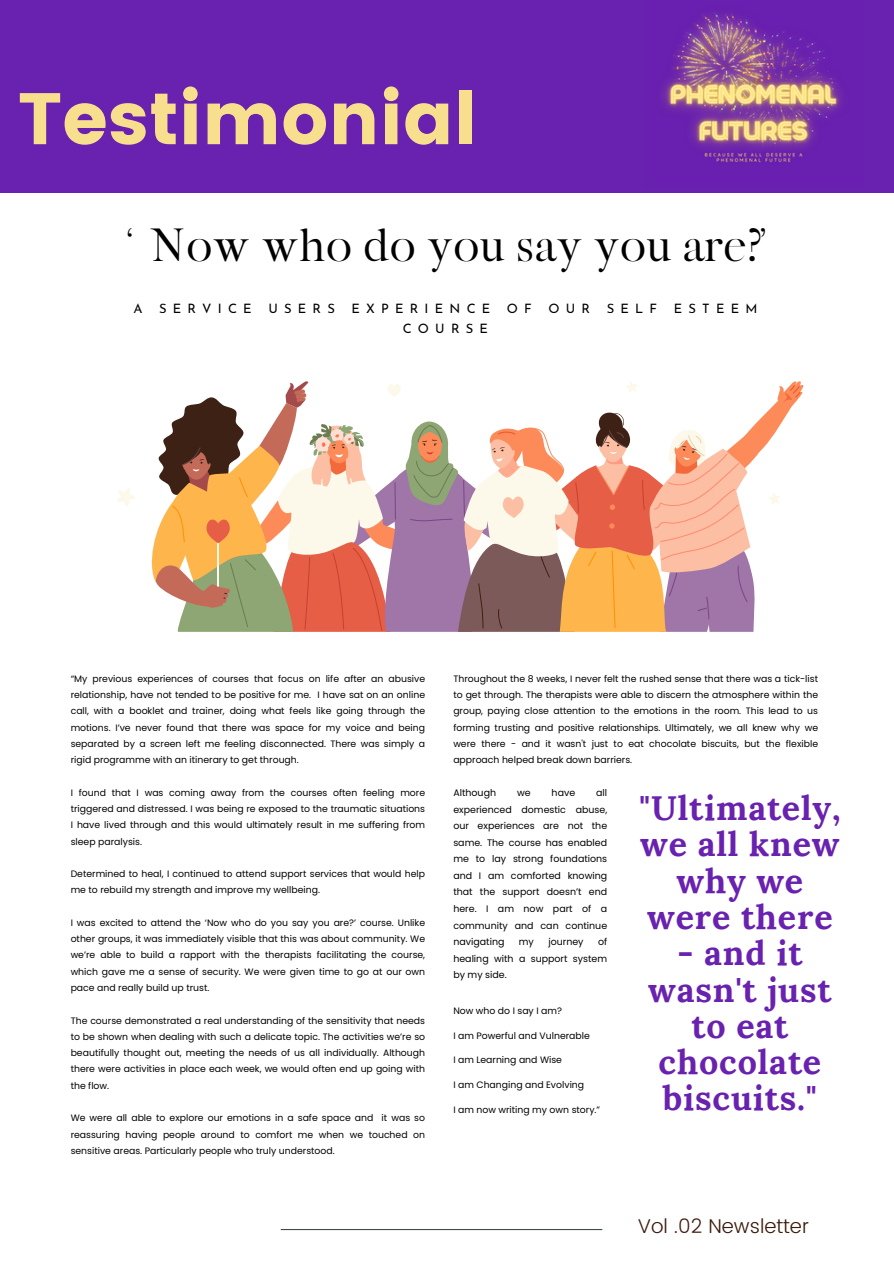
<style>
.page{position:relative;width:894px;height:1264px;background:#fff}
.page>*{position:absolute;margin:0;border:0;box-sizing:border-box;transform-origin:0 0}
.t1{font:72.75px "Poppins";color:#f8df8d}
.t2{font:44.4px "Jerin";color:#000}
.t3{font:700 34.05px/36.3px "Lora";letter-spacing:.025em;color:#6921af;text-align:center}
.t4{font:300 19.95px "Poppins";color:#3c1a0c}
.t5{font:12.9px "Josefin Sans";letter-spacing:.48em;color:#000}
.t6{font:9.45px/16.5px "Poppins";color:#000;text-align:justify}
.t7{font:9.3px/16.2px "Poppins";color:#000;text-align:justify}
</style>
<div class="page">
<div style="left:0;top:0;width:893px;height:193px;background:#6921af"></div>
<img style="left:665px;top:12px;width:175px;height:151px">
<svg style="left:117px;top:488px;width:18px;height:18px"></svg>
<svg style="left:151px;top:381px;width:652px;height:251px"></svg>
<hr style="left:281px;top:1228px;width:321px;height:1px;background:#3e4e40">
<p class="t1" style="left:18px;top:76px;width:460px">Testimonial</p>
<h2 class="t2" style="left:126px;top:219px;width:640px">‘Now who do you say you are?’</h2>
<p class="t5" style="left:133px;top:303px;width:11px">A</p>
<p class="t5" style="left:159px;top:303px;width:94px">SERVICE</p>
<p class="t5" style="left:268px;top:303px;width:68px">USERS</p>
<p class="t5" style="left:351px;top:303px;width:140px">EXPERIENCE</p>
<p class="t5" style="left:507px;top:303px;width:26px">O F</p>
<p class="t5" style="left:548px;top:303px;width:43px">OUR</p>
<p class="t5" style="left:606px;top:303px;width:52px">SELF</p>
<p class="t5" style="left:673px;top:303px;width:85px">ESTEEM</p>
<p class="t5" style="left:402px;top:323px;width:87px">COURSE</p>
<h5 class="t7" style="left:71px;top:670px;width:356px">“My previous experiences of courses that focus on life after an abusive relationship, have not tended to be positive for me. I have sat on an online call, with a booklet and trainer, doing what feels like going through the motions. I’ve never found that there was space for my voice and being separated by a screen left me feeling disconnected. There was simply a rigid programme with an itinerary to get through.</h5>
<p class="t7" style="left:71px;top:784px;width:356px">I found that I was coming away from the courses often feeling more triggered and distressed. I was being re exposed to the traumatic situations I have lived through and this would ultimately result in me suffering from sleep paralysis.</p>
<p class="t7" style="left:71px;top:865px;width:356px">Determined to heal, I continued to attend support services that would help me to rebuild my strength and improve my wellbeing.</p>
<p class="t7" style="left:71px;top:914px;width:356px">I was excited to attend the ‘Now who do you say you are?’ course. Unlike other groups, it was immediately visible that this was about community. We we’re able to build a rapport with the therapists facilitating the course, which gave me a sense of security. We were given time to go at our own pace and really build up trust.</p>
<p class="t7" style="left:71px;top:1012px;width:356px">The course demonstrated a real understanding of the sensitivity that needs to be shown when dealing with such a delicate topic. The activities we’re so beautifully thought out, meeting the needs of us all individually. Although there were activities in place each week, we would often end up going with the flow.</p>
<p class="t7" style="left:71px;top:1109px;width:356px">We were all able to explore our emotions in a safe space and it was so reassuring having people around to comfort me when we touched on sensitive areas. Particularly people who truly understood.</p>
<p class="t7" style="left:453px;top:670px;width:366px">Throughout the 8 weeks, I never felt the rushed sense that there was a tick-list to get through. The therapists were able to discern the atmosphere within the group, paying close attention to the emotions in the room. This lead to us forming trusting and positive relationships. Ultimately, we all knew why we were there - and it wasn't just to eat chocolate biscuits, but the flexible approach helped break down barriers.</p>
<p class="t3" style="left:639px;top:789px;width:203px">"Ultimately, we all knew why we were there</p>
<p class="t3" style="left:648px;top:934px;width:185px">- and it wasn't just to eat chocolate biscuits."</p>
<p class="t6" style="left:453px;top:784px;width:155px;text-indent:143px">all experienced domestic abuse, our experiences are not the same. The course has enabled me to lay strong foundations and I am comforted knowing that the support doesn’t end here. I am now part of a community and can continue navigating</p>
<p class="t6" style="left:453px;top:784px;width:44px">Although</p>
<p class="t6" style="left:517px;top:784px;width:15px">we</p>
<p class="t6" style="left:551px;top:784px;width:25px">have</p>
<p class="t6" style="left:453px;top:933px;width:155px;text-indent:145px">of healing with a support system by my side.</p>
<h3 class="t7" style="left:453px;top:1002px;width:110px">Now who do I say I am?</h3>
<p class="t7" style="left:453px;top:1027px;width:138px">I am Powerful and Vulnerable</p>
<p class="t7" style="left:453px;top:1052px;width:110px">I am Learning and Wise</p>
<p class="t7" style="left:453px;top:1076px;width:132px">I am Changing and Evolving</p>
<p class="t7" style="left:453px;top:1101px;width:148px">I am now writing my own story.”</p>
<p class="t6" style="left:518px;top:933px;width:17px">my</p>
<p class="t6" style="left:548px;top:933px;width:37px">journey</p>
<p class="t4" style="left:637px;top:1214px;width:173px">Vol .02 Newsletter</p>
</div>
